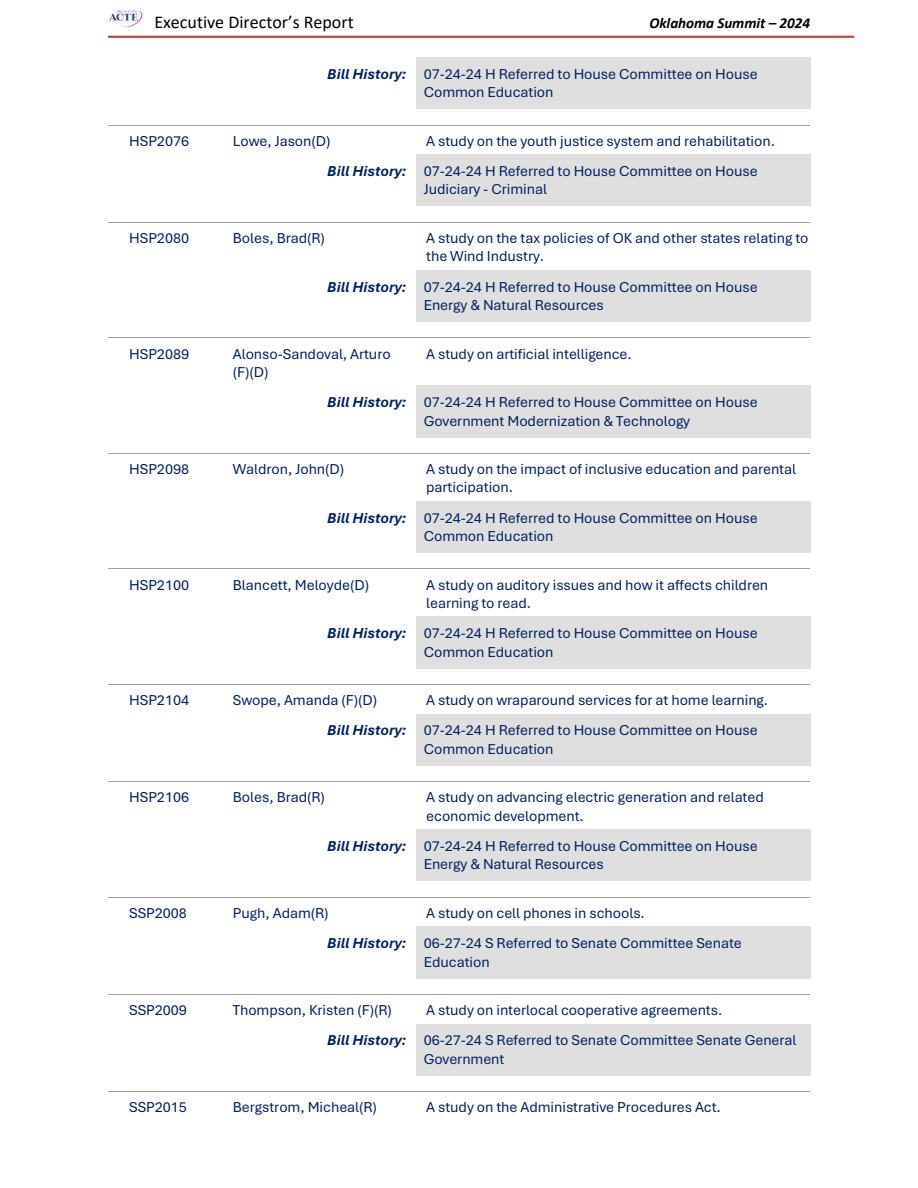
<style>
.page{position:relative;width:918px;height:1188px;background:#fff}
.page>*{position:absolute;margin:0;border:0;box-sizing:border-box;transform-origin:0 0}
.t1{font:18px "Calibri";color:#000}
.t2{font:15.15px/18.3px "Aptos";letter-spacing:-.005em;color:#002060}
.t3{font:italic 700 15.15px "Calibri";letter-spacing:-.005em;color:#000}
.s1{font-weight:700;font-style:italic}
</style>
<div class="page">
<img style="left:108px;top:10px;width:34px;height:18px">
<hr style="left:108px;top:36px;width:746px;height:2px;background:#be4b48">
<div style="left:416px;top:57px;width:395px;height:52px;background:#dfdfdf"></div>
<div style="left:416px;top:154px;width:395px;height:52px;background:#dfdfdf"></div>
<div style="left:416px;top:270px;width:395px;height:52px;background:#dfdfdf"></div>
<div style="left:416px;top:386px;width:395px;height:51px;background:#dfdfdf"></div>
<div style="left:416px;top:501px;width:395px;height:52px;background:#dfdfdf"></div>
<div style="left:416px;top:617px;width:395px;height:52px;background:#dfdfdf"></div>
<div style="left:416px;top:714px;width:395px;height:52px;background:#dfdfdf"></div>
<div style="left:416px;top:829px;width:395px;height:52px;background:#dfdfdf"></div>
<div style="left:416px;top:927px;width:395px;height:51px;background:#dfdfdf"></div>
<div style="left:416px;top:1024px;width:395px;height:52px;background:#dfdfdf"></div>
<hr style="left:108px;top:125px;width:702px;height:1px;background:#a0a0a0">
<hr style="left:108px;top:222px;width:702px;height:1px;background:#a0a0a0">
<hr style="left:108px;top:338px;width:702px;height:1px;background:#a0a0a0">
<hr style="left:108px;top:453px;width:702px;height:1px;background:#a0a0a0">
<hr style="left:108px;top:569px;width:702px;height:1px;background:#a0a0a0">
<hr style="left:108px;top:684px;width:702px;height:1px;background:#a0a0a0">
<hr style="left:108px;top:782px;width:702px;height:1px;background:#a0a0a0">
<hr style="left:108px;top:897px;width:702px;height:1px;background:#a0a0a0">
<hr style="left:108px;top:994px;width:702px;height:1px;background:#a0a0a0">
<hr style="left:108px;top:1092px;width:702px;height:1px;background:#a0a0a0">
<p class="t1" style="left:154px;top:11px;width:201px">Executive Director’s Report</p>
<p class="t3" style="left:649px;top:14px;width:162px">Oklahoma Summit – 2024</p>
<p class="t2" style="left:424px;top:65px;width:335px;text-indent:-96px"><span class="s1">Bill History:</span> 07-24-24 H Referred to House Committee on House<br>Common Education</p>
<p class="t2" style="left:129px;top:132px;width:61px">HSP2076</p>
<p class="t2" style="left:233px;top:132px;width:99px">Lowe, Jason(D)</p>
<p class="t2" style="left:327px;top:126px;width:449px;line-height:30.3px;text-indent:99px">A study on the youth justice system and rehabilitation.<br><span class="s1">Bill History:</span> 07-24-24 H Referred to House Committee on House</p>
<p class="t2" style="left:424px;top:180px;width:125px">Judiciary - Criminal</p>
<p class="t2" style="left:129px;top:229px;width:61px">HSP2080</p>
<p class="t2" style="left:233px;top:229px;width:94px">Boles, Brad(R)</p>
<p class="t2" style="left:426px;top:229px;width:384px">A study on the tax policies of OK and other states relating to the Wind Industry.</p>
<p class="t2" style="left:424px;top:277px;width:335px;text-indent:-96px"><span class="s1">Bill History:</span> 07-24-24 H Referred to House Committee on House<br>Energy &amp; Natural Resources</p>
<p class="t2" style="left:129px;top:344px;width:61px">HSP2089</p>
<p class="t2" style="left:233px;top:344px;width:159px">Alonso-Sandoval, Arturo (F)(D)</p>
<p class="t2" style="left:426px;top:344px;width:207px">A study on artificial intelligence.</p>
<p class="t2" style="left:424px;top:393px;width:335px;text-indent:-96px"><span class="s1">Bill History:</span> 07-24-24 H Referred to House Committee on House<br>Government Modernization &amp; Technology</p>
<p class="t2" style="left:129px;top:460px;width:61px">HSP2098</p>
<p class="t2" style="left:233px;top:460px;width:113px">Waldron, John(D)</p>
<p class="t2" style="left:426px;top:460px;width:371px">A study on the impact of inclusive education and parental participation.</p>
<p class="t2" style="left:424px;top:509px;width:335px;text-indent:-96px"><span class="s1">Bill History:</span> 07-24-24 H Referred to House Committee on House<br>Common Education</p>
<p class="t2" style="left:129px;top:576px;width:61px">HSP2100</p>
<p class="t2" style="left:233px;top:576px;width:138px">Blancett, Meloyde(D)</p>
<p class="t2" style="left:426px;top:576px;width:344px">A study on auditory issues and how it affects children learning to read.</p>
<p class="t2" style="left:424px;top:624px;width:335px;text-indent:-96px"><span class="s1">Bill History:</span> 07-24-24 H Referred to House Committee on House<br>Common Education</p>
<p class="t2" style="left:129px;top:691px;width:61px">HSP2104</p>
<p class="t2" style="left:233px;top:691px;width:146px">Swope, Amanda (F)(D)</p>
<p class="t2" style="left:327px;top:685px;width:442px;line-height:30.3px;text-indent:99px">A study on wraparound services for at home learning.<br><span class="s1">Bill History:</span> 07-24-24 H Referred to House Committee on House</p>
<p class="t2" style="left:424px;top:740px;width:131px">Common Education</p>
<p class="t2" style="left:129px;top:788px;width:61px">HSP2106</p>
<p class="t2" style="left:233px;top:788px;width:94px">Boles, Brad(R)</p>
<p class="t2" style="left:426px;top:788px;width:339px">A study on advancing electric generation and related economic development.</p>
<p class="t2" style="left:424px;top:837px;width:335px;text-indent:-96px"><span class="s1">Bill History:</span> 07-24-24 H Referred to House Committee on House<br>Energy &amp; Natural Resources</p>
<p class="t2" style="left:129px;top:904px;width:59px">SSP2008</p>
<p class="t2" style="left:233px;top:904px;width:97px">Pugh, Adam(R)</p>
<p class="t2" style="left:327px;top:898px;width:416px;line-height:30.3px;text-align:center">A study on cell phones in schools.<br><span class="s1">Bill History:</span> 06-27-24 S Referred to Senate Committee Senate</p>
<p class="t2" style="left:424px;top:952px;width:67px">Education</p>
<p class="t2" style="left:129px;top:1001px;width:59px">SSP2009</p>
<p class="t2" style="left:233px;top:1001px;width:161px">Thompson, Kristen (F)(R)</p>
<p class="t2" style="left:327px;top:995px;width:471px;line-height:30.3px;text-indent:99px">A study on interlocal cooperative agreements.<br><span class="s1">Bill History:</span> 06-27-24 S Referred to Senate Committee Senate General</p>
<p class="t2" style="left:424px;top:1050px;width:82px">Government</p>
<p class="t2" style="left:129px;top:1098px;width:59px">SSP2015</p>
<p class="t2" style="left:233px;top:1098px;width:146px">Bergstrom, Micheal(R)</p>
<p class="t2" style="left:426px;top:1098px;width:296px">A study on the Administrative Procedures Act.</p>
</div>
